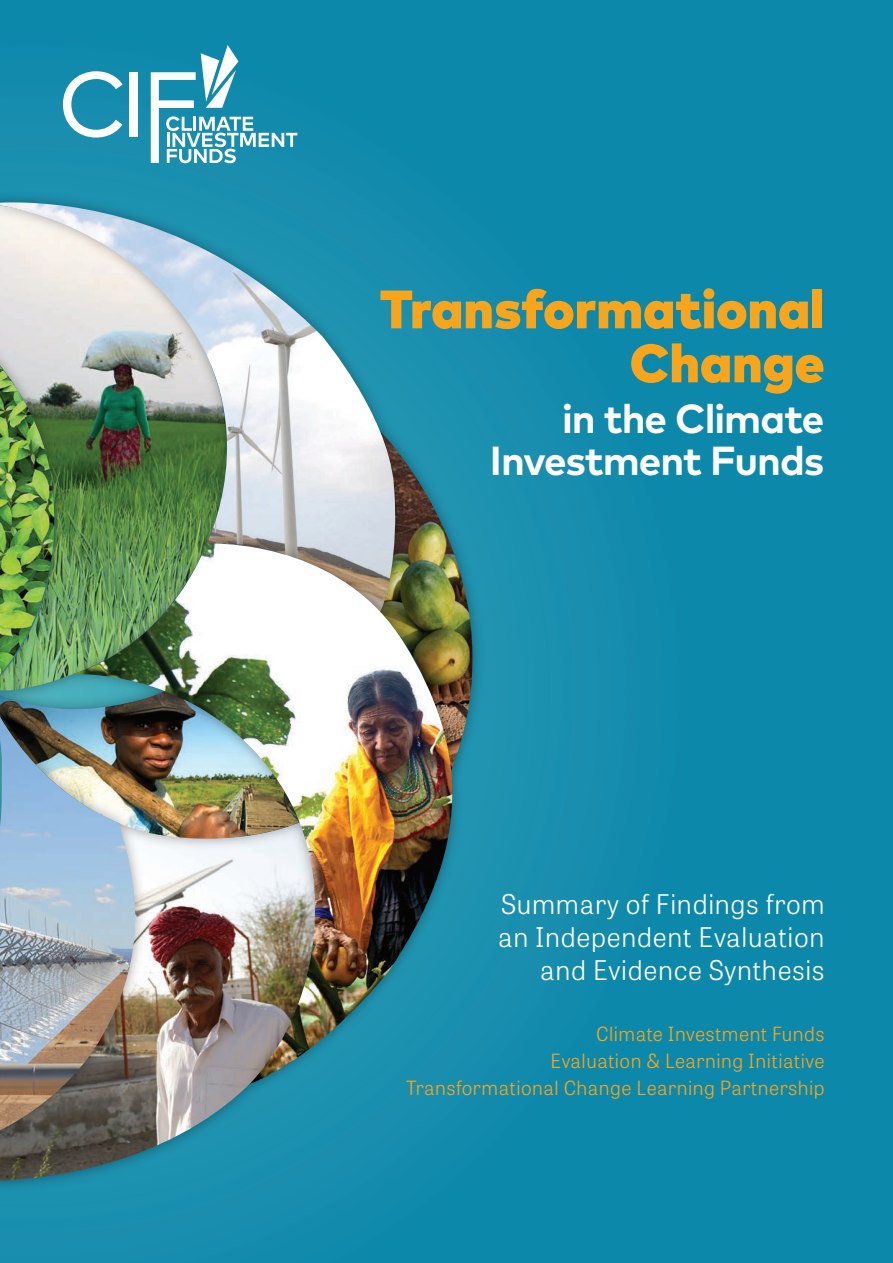
<style>
.page{position:relative;width:893px;height:1263px;background:#0c88ab}
.page>*{position:absolute;margin:0;border:0;box-sizing:border-box;transform-origin:0 0}
.t1{font:900 54px/54px "Mark Pro";color:#f9a51b;text-align:right}
.t2{font:700 40.5px/42px "Mark Pro";letter-spacing:-.025em;color:#fff;text-align:right}
.t3{font:300 27px/33px "Tablet Gothic";letter-spacing:.025em;color:#fff;text-align:right}
.t4{font:300 19.5px/27px "Tablet Gothic";letter-spacing:.025em;color:#f9a51b;text-align:right}
</style>
<div class="page">
<div style="left:0;top:1105px;width:432px;height:95px;background:#198dae"></div>
<img style="left:0;top:1105px;width:352px;height:76px">
<div style="left:547px;top:425px;width:41px;height:99px;background:#188dae"></div>
<img style="left:0;top:180px;width:547px;height:344px">
<img style="left:0;top:202px;width:400px;height:322px">
<img style="left:331px;top:524px;width:281px;height:581px">
<img style="left:331px;top:543px;width:141px;height:541px">
<img style="left:0;top:775px;width:331px;height:380px">
<img style="left:0;top:775px;width:145px;height:355px">
<svg style="left:63px;top:71px;width:60px;height:67px"></svg>
<div style="left:130px;top:72px;width:8px;height:65px;background:#fff"></div>
<svg style="left:151px;top:45px;width:146px;height:118px"></svg>
<img style="left:0;top:311px;width:357px;height:464px">
<img style="left:0;top:366px;width:61px;height:309px">
<p class="t1" style="left:380px;top:278px;width:446px">Transformational<br>Change</p>
<p class="t2" style="left:490px;top:395px;width:336px">in the Climate<br>Investment Funds</p>
<p class="t3" style="left:498px;top:887px;width:328px">Summary of Findings from an Independent Evaluation and Evidence Synthesis</p>
<p class="t4" style="left:406px;top:1020px;width:420px">Climate Investment Funds<br>Evaluation &amp; Learning Initiative<br>Transformational Change Learning Partnership</p>
</div>
